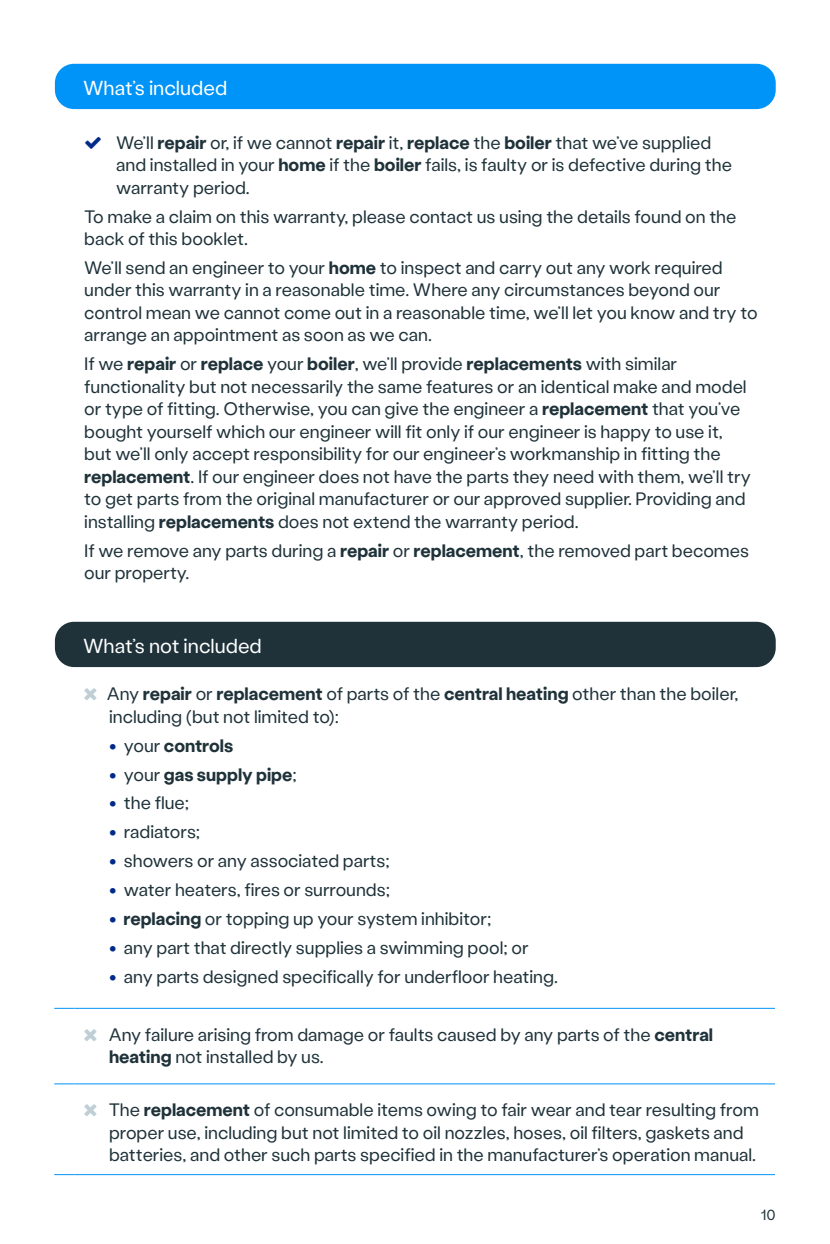
<style>
.page{position:relative;width:830px;height:1244px;background:#fff}
.page>*{position:absolute;margin:0;border:0;box-sizing:border-box;transform-origin:0 0}
.title_1_1_1{font:20.25px "British Gas Body";color:#fff}
.body_copy{font:18px/22.5px "British Gas Body";color:#1f323a}
.body_copy-2{font:18px "British Gas Subhead";color:#1f323a}
.t1{font:14.62px "British Gas Body";color:#1f323a}
.s1{font-family:"British Gas Subhead"}
.s2{color:#002a8a}
.s3{font-family:"British Gas Body"}
.s4{font-family:"British Gas Subhead";color:#002a8a}
</style>
<div class="page">
<svg style="left:54px;top:1008px;width:20px;height:1px"></svg>
<svg style="left:54px;top:1083px;width:20px;height:1px"></svg>
<svg style="left:54px;top:1174px;width:20px;height:1px"></svg>
<hr style="left:74px;top:1008px;width:700px;height:1px;background:#0093f8">
<hr style="left:74px;top:1083px;width:700px;height:1px;background:#0093f8">
<hr style="left:74px;top:1174px;width:700px;height:1px;background:#0093f8">
<div style="left:55px;top:64px;width:720px;height:45px;background:#0093f8;border-radius:19px"></div>
<div style="left:55px;top:622px;width:720px;height:45px;background:#1f323a;border-radius:19px"></div>
<p class="title_1_1_1" style="left:83px;top:74px;width:146px">What’s included</p>
<p class="body_copy" style="left:116px;top:130px;width:617px">We’ll <span class="s1">repair</span> or, if we cannot <span class="s1">repair</span> it, <span class="s1">replace</span> the <span class="s1">boiler</span> that we’ve supplied and installed in your <span class="s1">home</span> if the <span class="s1">boiler</span> fails, is faulty or is defective during the warranty period.</p>
<p class="body_copy" style="left:84px;top:204px;width:653px">To make a claim on this warranty, please contact us using the details found on the back of this booklet.</p>
<p class="body_copy" style="left:84px;top:255px;width:674px">We’ll send an engineer to your <span class="s1">home</span> to inspect and carry out any work required under this warranty in a reasonable time. Where any circumstances beyond our control mean we cannot come out in a reasonable time, we’ll let you know and try to arrange an appointment as soon as we can.</p>
<p class="body_copy" style="left:84px;top:352px;width:668px">If we <span class="s1">repair</span> or <span class="s1">replace</span> your <span class="s1">boiler</span>, we’ll provide <span class="s1">replacements</span> with similar functionality but not necessarily the same features or an identical make and model or type of fitting. Otherwise, you can give the engineer a <span class="s1">replacement</span> that you’ve bought yourself which our engineer will fit only if our engineer is happy to use it, but we’ll only accept responsibility for our engineer’s workmanship in fitting the <span class="s1">replacement</span>. If our engineer does not have the parts they need with them, we’ll try to get parts from the original manufacturer or our approved supplier. Providing and installing <span class="s1">replacements</span> does not extend the warranty period.</p>
<p class="body_copy" style="left:84px;top:538px;width:666px">If we remove any parts during a <span class="s1">repair</span> or <span class="s1">replacement</span>, the removed part becomes our property.</p>
<p class="title_1_1_1" style="left:83px;top:632px;width:180px">What’s not included</p>
<p class="body_copy" style="left:107px;top:682px;width:633px">Any <span class="s1">repair</span> or <span class="s1">replacement</span> of parts of the <span class="s1">central heating</span> other than the boiler, including (but not limited to):</p>
<p class="body_copy-2" style="left:109px;top:733px;width:126px"><span class="s2">•</span> <span class="s3">your</span> controls</p>
<p class="body_copy-2" style="left:109px;top:762px;width:189px"><span class="s2">•</span> <span class="s3">your</span> gas supply pipe<span class="s3">;</span></p>
<p class="body_copy" style="left:109px;top:791px;width:81px"><span class="s4">•</span> the flue;</p>
<p class="body_copy" style="left:109px;top:820px;width:93px"><span class="s4">•</span> radiators;</p>
<p class="body_copy" style="left:109px;top:849px;width:282px"><span class="s4">•</span> showers or any associated parts;</p>
<p class="body_copy" style="left:109px;top:877px;width:282px"><span class="s4">•</span> water heaters, fires or surrounds;</p>
<p class="body_copy" style="left:109px;top:906px;width:383px"><span class="s4">•</span> <span class="s1">replacing</span> or topping up your system inhibitor;</p>
<p class="body_copy" style="left:109px;top:935px;width:421px"><span class="s4">•</span> any part that directly supplies a swimming pool; or</p>
<p class="body_copy" style="left:109px;top:964px;width:450px"><span class="s4">•</span> any parts designed specifically for underfloor heating.</p>
<p class="body_copy" style="left:109px;top:1022px;width:605px">Any failure arising from damage or faults caused by any parts of the <span class="s1">central heating</span> not installed by us.</p>
<p class="body_copy" style="left:109px;top:1097px;width:651px">The <span class="s1">replacement</span> of consumable items owing to fair wear and tear resulting from proper use, including but not limited to oil nozzles, hoses, oil filters, gaskets and batteries, and other such parts specified in the manufacturer’s operation manual.</p>
<p class="t1" style="left:760px;top:1204px;width:16px">10</p>
</div>
